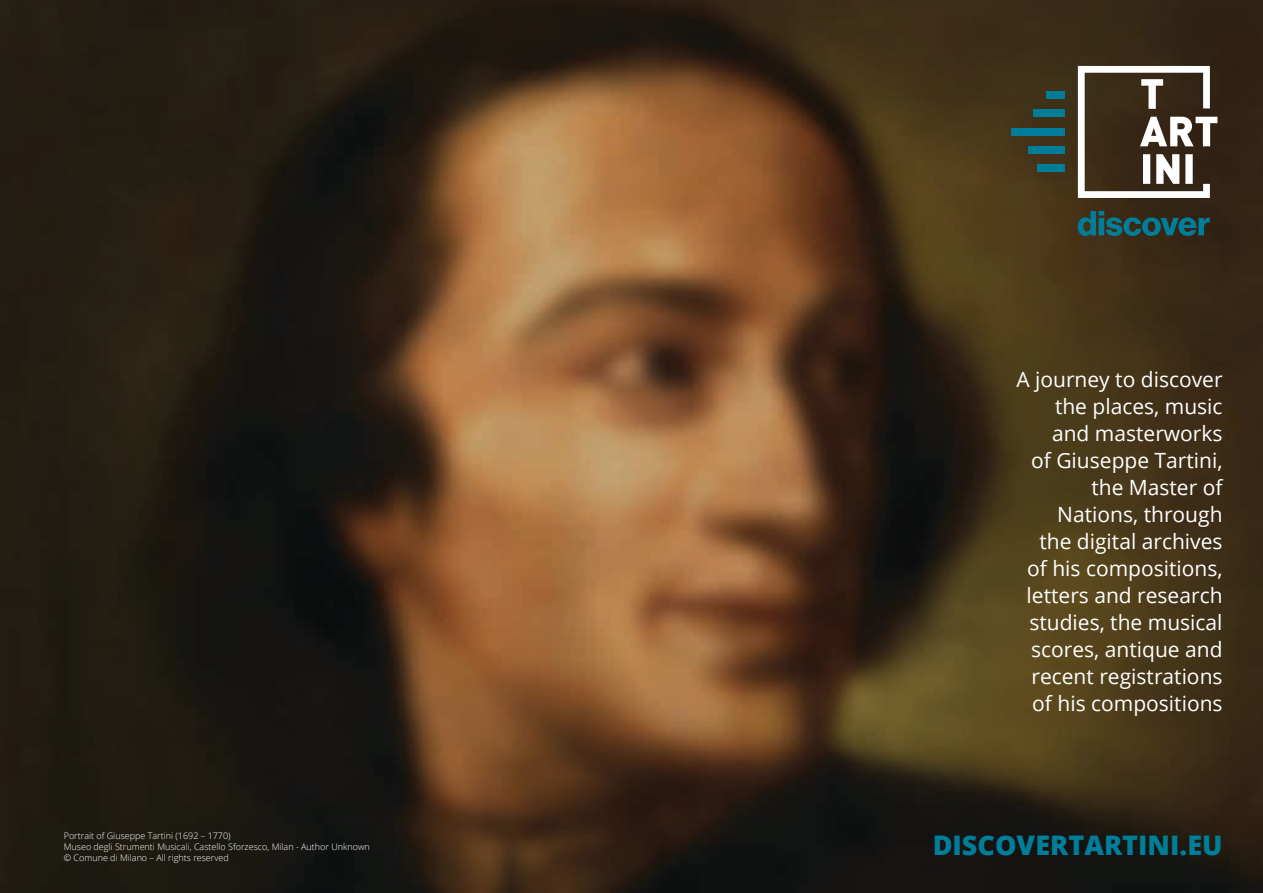
<style>
.page{position:relative;width:1263px;height:893px;background:#fff}
.page>*{position:absolute;margin:0;border:0;box-sizing:border-box;transform-origin:0 0}
.t1{font:800 27px "Open Sans";color:#007d98}
.t2{font:21px/27px "Open Sans";color:#fff;text-align:right}
.t3{font:300 9px/10.8px "Open Sans";color:#fff}
</style>
<div class="page">
<img style="left:0;top:0;width:1263px;height:893px">
<svg style="left:1078px;top:66px;width:139px;height:132px"></svg>
<div style="left:1033px;top:110px;width:32px;height:7px;background:#007d98"></div>
<div style="left:1011px;top:128px;width:54px;height:7px;background:#007d98"></div>
<div style="left:1028px;top:146px;width:37px;height:7px;background:#007d98"></div>
<div style="left:1046px;top:91px;width:19px;height:8px;background:#007d98"></div>
<div style="left:1037px;top:164px;width:28px;height:8px;background:#007d98"></div>
<svg style="left:1078px;top:211px;width:132px;height:25px;background:#1e4e50"></svg>
<p class="t3" style="left:64px;top:830px;width:308px">Portrait of Giuseppe Tartini (1692 – 1770)<br>Museo degli Strumenti Musicali, Castello Sforzesco, Milan - Author Unknown © Comune di Milano – All rights reserved</p>
<p class="t2" style="left:1016px;top:365px;width:208px">A journey to discover the places, music and masterworks<br>of Giuseppe Tartini, the Master of<br>Nations, through<br>the digital archives of his compositions, letters and research studies, the musical scores, antique and recent registrations of his compositions</p>
<p class="t1" style="left:933px;top:824px;width:291px">DISCOVERTARTINI.EU</p>
</div>
